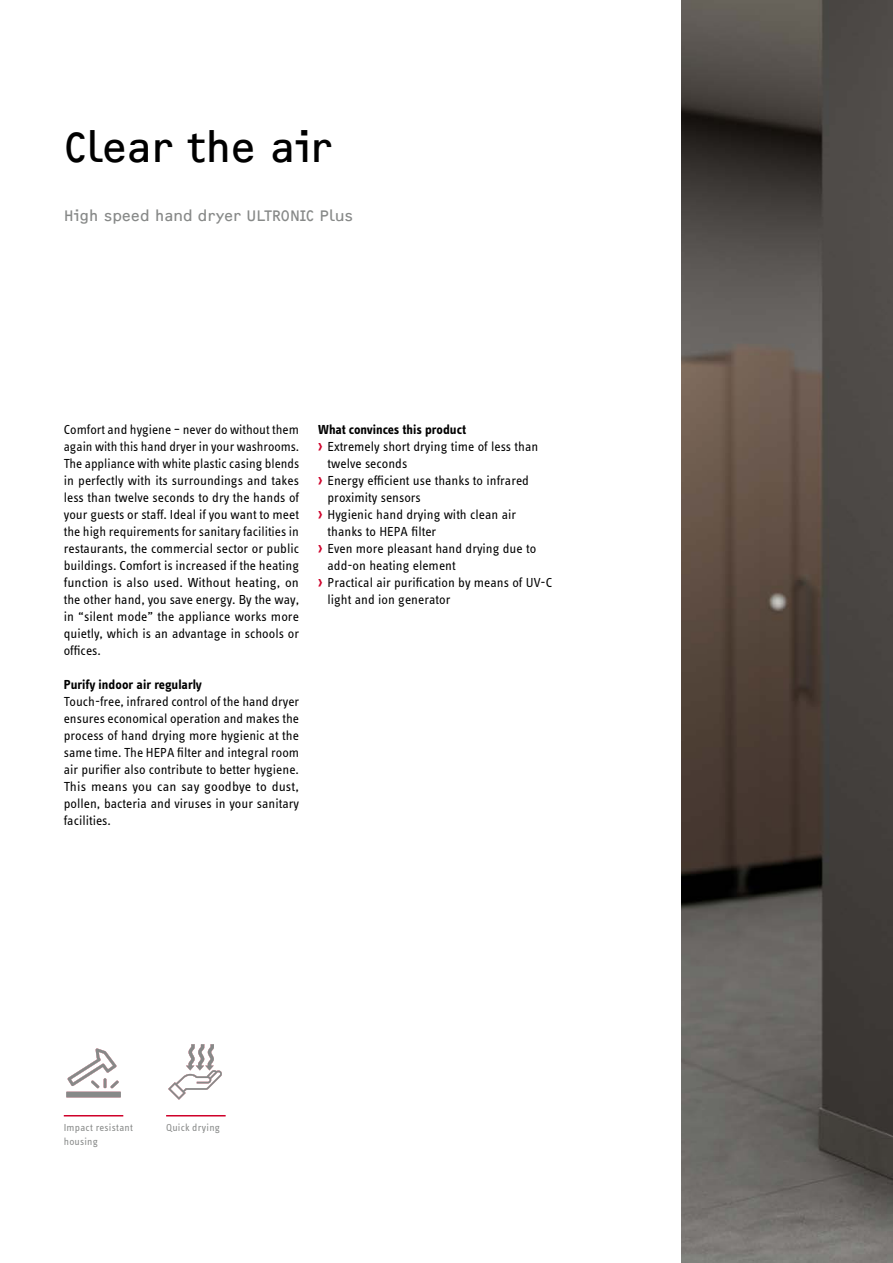
<style>
.page{position:relative;width:893px;height:1263px;background:#fff}
.page>*{position:absolute;margin:0;border:0;box-sizing:border-box;transform-origin:0 0}
.t1{font:43.5px "F2 FOCR Bczyk Com";letter-spacing:-.005em;color:#000}
.t2{font:15.75px "F2 FOCR Bczyk Com";letter-spacing:-.005em;color:#878988}
.t3{font:13.5px/17px "STE Info Text";color:#000;text-align:justify}
.t4{font:700 13.5px "STE Info Text";color:#000}
.t5{font:10.5px/13.5px "STE Info Text";letter-spacing:.015em;color:#878988}
.s1{font-family:"F2 FOCR Bczyk Com";font-size:16.5px;color:#cf002a}
</style>
<div class="page">
<img style="left:681px;top:0;width:212px;height:1263px">
<svg style="left:168px;top:1044px;width:54px;height:56px"></svg>
<div style="left:66px;top:1092px;width:55px;height:5px;background:#878988"></div>
<svg style="left:67px;top:1048px;width:52px;height:40px"></svg>
<hr style="left:166px;top:1115px;width:60px;height:1px;background:#cf002a">
<hr style="left:64px;top:1115px;width:59px;height:1px;background:#cf002a">
<h1 class="t1" style="left:64px;top:122px;width:270px">Clear the air</h1>
<p class="t2" style="left:64px;top:207px;width:291px">High speed hand dryer ULTRONIC Plus</p>
<p class="t3" style="left:64px;top:421px;width:237px">Comfort and hygiene – never do without them again with this hand dryer in your washrooms.<br>The appliance with white plastic casing blends in perfectly with its surroundings and takes less than twelve seconds to dry the hands of your guests or staff. Ideal if you want to meet the high requirements for sanitary facilities in restaurants, the commercial sector or public buildings. Comfort is increased if the heating function is also used. Without heating, on the other hand, you save energy. By the way, in “silent mode” the appliance works more quietly, which is an advantage in schools or offices.</p>
<p class="t4" style="left:64px;top:677px;width:140px">Purify indoor air regularly</p>
<p class="t3" style="left:64px;top:693px;width:237px">Touch-free, infrared control of the hand dryer ensures economical operation and makes the process of hand drying more hygienic at the same time. The HEPA filter and integral room air purifier also contribute to better hygiene.<br>This means you can say goodbye to dust, pollen, bacteria and viruses in your sanitary facilities.</p>
<p class="t4" style="left:318px;top:421px;width:149px">What convinces this product</p>
<p class="t3" style="left:318px;top:438px;width:222px"><span class="s1">›</span> Extremely short drying time of less than</p>
<p class="t3" style="left:328px;top:455px;width:81px">twelve seconds</p>
<p class="t3" style="left:318px;top:472px;width:212px"><span class="s1">›</span> Energy efficient use thanks to infrared</p>
<p class="t3" style="left:328px;top:489px;width:95px">proximity sensors</p>
<p class="t3" style="left:318px;top:506px;width:200px"><span class="s1">›</span> Hygienic hand drying with clean air</p>
<p class="t3" style="left:328px;top:523px;width:110px">thanks to HEPA filter</p>
<p class="t3" style="left:318px;top:540px;width:220px"><span class="s1">›</span> Even more pleasant hand drying due to</p>
<p class="t3" style="left:328px;top:557px;width:130px">add-on heating element</p>
<p class="t3" style="left:318px;top:574px;width:236px"><span class="s1">›</span> Practical air purification by means of UV-C</p>
<p class="t3" style="left:328px;top:591px;width:124px">light and ion generator</p>
<p class="t5" style="left:64px;top:1121px;width:71px">Impact resistant housing</p>
<p class="t5" style="left:166px;top:1121px;width:55px">Quick drying</p>
</div>
